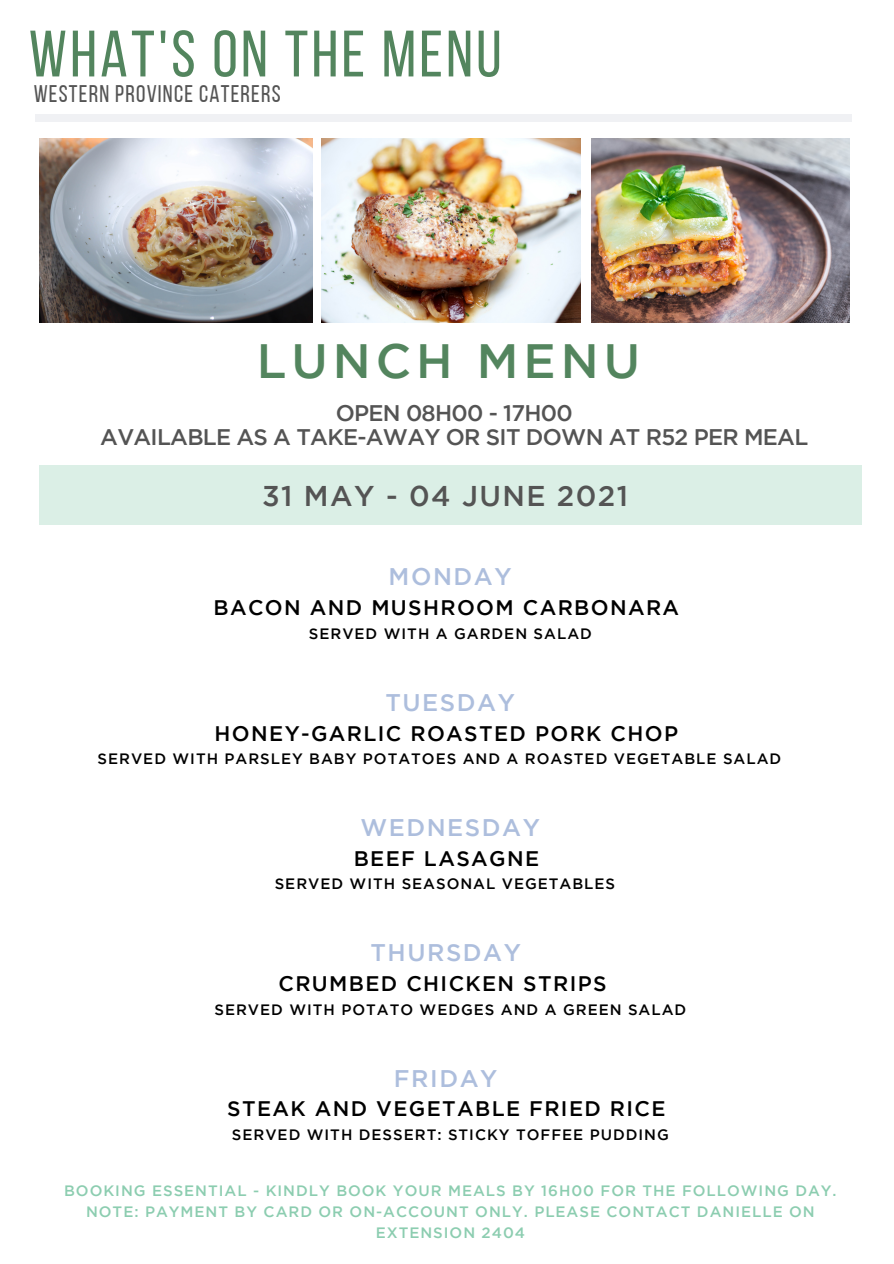
<style>
.page{position:relative;width:894px;height:1264px;background:#fff}
.page>*{position:absolute;margin:0;border:0;box-sizing:border-box;transform-origin:0 0}
.t1{font:65.4px "Bebas Neue";letter-spacing:.05em;color:#53855e}
.t2{font:500 48px "Gotham";letter-spacing:.105em;color:#53855e}
.t3{font:500 28.5px "Gotham";letter-spacing:.05em;color:#545454}
.t4{font:500 24px "Gotham";letter-spacing:.065em;color:#adbedd}
.t5{font:24px "Bebas Neue";letter-spacing:.05em;color:#545454}
.t6{font:500 22.5px "Gotham";letter-spacing:-.03em;color:#545454}
.t7{font:500 21px "Gotham";letter-spacing:.065em;color:#000}
.t8{font:500 15px "Gotham";letter-spacing:.065em;color:#000}
.t9{font:500 15px/21px "Gotham";letter-spacing:.065em;color:#8ccdb0;text-align:center}
</style>
<div class="page">
<div style="left:39px;top:465px;width:822px;height:59px;background:#dbefe6"></div>
<div style="left:35px;top:114px;width:816px;height:8px;background:#f0f1f4"></div>
<img style="left:39px;top:139px;width:274px;height:183px">
<img style="left:591px;top:139px;width:258px;height:183px">
<img style="left:321px;top:139px;width:259px;height:183px">
<p class="t1" style="left:29px;top:27px;width:474px">WHAT'S ON THE MENU</p>
<p class="t5" style="left:34px;top:84px;width:248px">WESTERN PROVINCE CATERERS</p>
<p class="t2" style="left:257px;top:343px;width:385px">LUNCH MENU</p>
<p class="t6" style="left:336px;top:404px;width:238px">OPEN 08H00 - 17H00</p>
<p class="t6" style="left:100px;top:429px;width:709px">AVAILABLE AS A TAKE-AWAY OR SIT DOWN AT R52 PER MEAL</p>
<p class="t3" style="left:262px;top:485px;width:367px">31 MAY - 04 JUNE 2021</p>
<p class="t4" style="left:388px;top:568px;width:124px">MONDAY</p>
<p class="t7" style="left:213px;top:600px;width:467px">BACON AND MUSHROOM CARBONARA</p>
<p class="t8" style="left:309px;top:628px;width:284px">SERVED WITH A GARDEN SALAD</p>
<p class="t4" style="left:385px;top:693px;width:131px">TUESDAY</p>
<p class="t7" style="left:214px;top:725px;width:465px">HONEY-GARLIC ROASTED PORK CHOP</p>
<p class="t8" style="left:98px;top:753px;width:685px">SERVED WITH PARSLEY BABY POTATOES AND A ROASTED VEGETABLE SALAD</p>
<p class="t4" style="left:360px;top:818px;width:181px">WEDNESDAY</p>
<p class="t7" style="left:353px;top:850px;width:187px">BEEF LASAGNE</p>
<p class="t8" style="left:275px;top:878px;width:342px">SERVED WITH SEASONAL VEGETABLES</p>
<p class="t4" style="left:370px;top:943px;width:152px">THURSDAY</p>
<p class="t7" style="left:278px;top:975px;width:329px">CRUMBED CHICKEN STRIPS</p>
<p class="t8" style="left:214px;top:1003px;width:473px">SERVED WITH POTATO WEDGES AND A GREEN SALAD</p>
<p class="t4" style="left:394px;top:1069px;width:105px">FRIDAY</p>
<p class="t7" style="left:227px;top:1101px;width:439px">STEAK AND VEGETABLE FRIED RICE</p>
<p class="t8" style="left:232px;top:1129px;width:438px">SERVED WITH DESSERT: STICKY TOFFEE PUDDING</p>
<p class="t9" style="left:64px;top:1181px;width:773px">BOOKING ESSENTIAL - KINDLY BOOK YOUR MEALS BY 16H00 FOR THE FOLLOWING DAY.</p>
<p class="t9" style="left:86px;top:1202px;width:730px">NOTE: PAYMENT BY CARD OR ON-ACCOUNT ONLY. PLEASE CONTACT DANIELLE ON<br>EXTENSION 2404</p>
</div>
